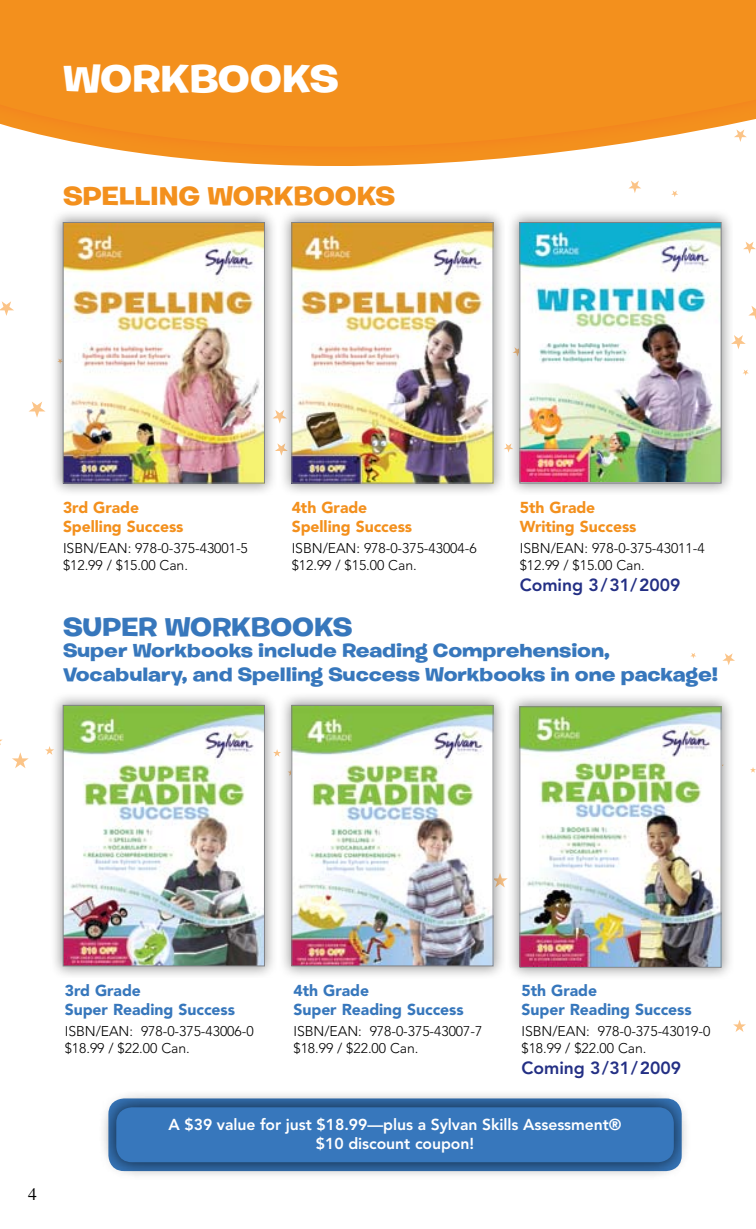
<style>
.page{position:relative;width:756px;height:1229px;background:#fff}
.page>*{position:absolute;margin:0;border:0;box-sizing:border-box;transform-origin:0 0}
.t1{font:700 38.5px "Burbank Big Wide";letter-spacing:-.015em;color:#fff}
.t2{font:700 26.25px "Burbank Big Wide";letter-spacing:-.005em;color:#f3901d}
.t3{font:700 26.25px "Burbank Big Wide";letter-spacing:-.005em;color:#3777bc}
.t4{font:700 19.25px/23.1px "Burbank Big Wide";letter-spacing:-.005em;color:#3777bc}
.t5{font:800 17.5px "Avenir";color:#232f84}
.t6{font:17.5px "Times";color:#000}
.t7{font:900 15.75px/18.9px "Avenir";letter-spacing:-.005em;color:#3777bc}
.t8{font:800 15.75px/18.9px "Avenir";letter-spacing:-.005em;color:#fff;text-align:center}
.t9{font:900 15.75px/18.9px "Avenir";letter-spacing:-.005em;color:#f3901d}
.t10{font:300 14px/16.8px "Avenir";letter-spacing:-.005em;color:#000}
</style>
<div class="page">
<svg style="left:748px;top:306px;width:8px;height:14px"></svg>
<svg style="left:733px;top:335px;width:13px;height:14px"></svg>
<svg style="left:743px;top:370px;width:6px;height:6px"></svg>
<svg style="left:0;top:0;width:756px;height:197px;fill:#f3901d"></svg>
<svg style="left:734px;top:129px;width:13px;height:13px"></svg>
<svg style="left:722px;top:653px;width:13px;height:12px"></svg>
<svg style="left:690px;top:653px;width:6px;height:5px"></svg>
<svg style="left:743px;top:242px;width:13px;height:12px"></svg>
<svg style="left:29px;top:402px;width:17px;height:15px"></svg>
<svg style="left:0;top:301px;width:14px;height:15px"></svg>
<svg style="left:12px;top:752px;width:17px;height:16px"></svg>
<svg style="left:750px;top:767px;width:6px;height:5px"></svg>
<div style="left:276px;top:207px;width:229px;height:288px;background:#000;opacity:.4"></div>
<img style="left:294px;top:224px;width:197px;height:257px">
<div style="left:292px;top:222px;width:201px;height:261px;border:1px solid #808285"></div>
<div style="left:48px;top:207px;width:228px;height:288px;background:#000;opacity:.4"></div>
<img style="left:65px;top:224px;width:198px;height:257px">
<div style="left:63px;top:222px;width:202px;height:261px;border:1px solid #808285"></div>
<div style="left:504px;top:207px;width:229px;height:287px;background:#000;opacity:.4"></div>
<img style="left:522px;top:224px;width:197px;height:257px">
<div style="left:520px;top:222px;width:201px;height:261px;border:1px solid #808285"></div>
<div style="left:48px;top:690px;width:228px;height:288px;background:#000;opacity:.4"></div>
<img style="left:65px;top:707px;width:198px;height:257px">
<div style="left:63px;top:705px;width:202px;height:261px;border:1px solid #808285"></div>
<div style="left:276px;top:690px;width:230px;height:288px;background:#000;opacity:.4"></div>
<img style="left:294px;top:707px;width:197px;height:257px">
<div style="left:292px;top:705px;width:201px;height:261px;border:1px solid #808285"></div>
<div style="left:504px;top:691px;width:230px;height:289px;background:#000;opacity:.4"></div>
<img style="left:522px;top:708px;width:197px;height:257px">
<div style="left:520px;top:706px;width:201px;height:261px;border:1px solid #808285"></div>
<svg style="left:733px;top:1020px;width:13px;height:12px"></svg>
<div style="left:98px;top:1088px;width:593px;height:91px;background:#000;opacity:.75"></div>
<div style="left:116px;top:1107px;width:558px;height:55px;background:#3777bc;border-radius:16px"></div>
<h1 class="t1" style="left:63px;top:55px;width:273px">Workbooks</h1>
<h2 class="t2" style="left:63px;top:180px;width:105px">SPELLING</h2>
<h2 class="t2" style="left:207px;top:180px;width:189px">WORKBOOKS</h2>
<p class="t9" style="left:63px;top:498px;width:122px">3rd Grade<br>Spelling Success</p>
<p class="t10" style="left:63px;top:540px;width:186px">ISBN/EAN: 978-0-375-43001-5 $12.99 / $15.00 Can.</p>
<p class="t9" style="left:292px;top:498px;width:122px">4th Grade<br>Spelling Success</p>
<p class="t10" style="left:292px;top:540px;width:186px">ISBN/EAN: 978-0-375-43004-6 $12.99 / $15.00 Can.</p>
<h2 class="t3" style="left:63px;top:610px;width:291px">SUPER WORKBOOKS</h2>
<p class="t9" style="left:520px;top:498px;width:118px">5th Grade<br>Writing Success</p>
<p class="t10" style="left:520px;top:540px;width:186px">ISBN/EAN: 978-0-375-43011-4 $12.99 / $15.00 Can.</p>
<p class="t5" style="left:520px;top:574px;width:162px">Coming 3/31/2009</p>
<h3 class="t4" style="left:63px;top:639px;width:656px">Super Workbooks include Reading Comprehension,<br>Vocabulary, and Spelling Success Workbooks in one package!</h3>
<p class="t6" style="left:28px;top:1184px;width:10px">4</p>
<p class="t7" style="left:65px;top:981px;width:172px">3rd Grade<br>Super Reading Success</p>
<p class="t10" style="left:65px;top:1022px;width:190px">ISBN/EAN: 978-0-375-43006-0 $18.99 / $22.00 Can.</p>
<p class="t7" style="left:522px;top:981px;width:172px">5th Grade<br>Super Reading Success</p>
<p class="t10" style="left:522px;top:1022px;width:190px">ISBN/EAN: 978-0-375-43019-0 $18.99 / $22.00 Can.</p>
<p class="t5" style="left:522px;top:1057px;width:161px">Coming 3/31/2009</p>
<p class="t8" style="left:169px;top:1115px;width:455px">A $39 value for just $18.99—plus a Sylvan Skills Assessment® $10 discount coupon!</p>
<p class="t7" style="left:293px;top:981px;width:172px">4th Grade<br>Super Reading Success</p>
<p class="t10" style="left:293px;top:1022px;width:190px">ISBN/EAN: 978-0-375-43007-7 $18.99 / $22.00 Can.</p>
</div>
